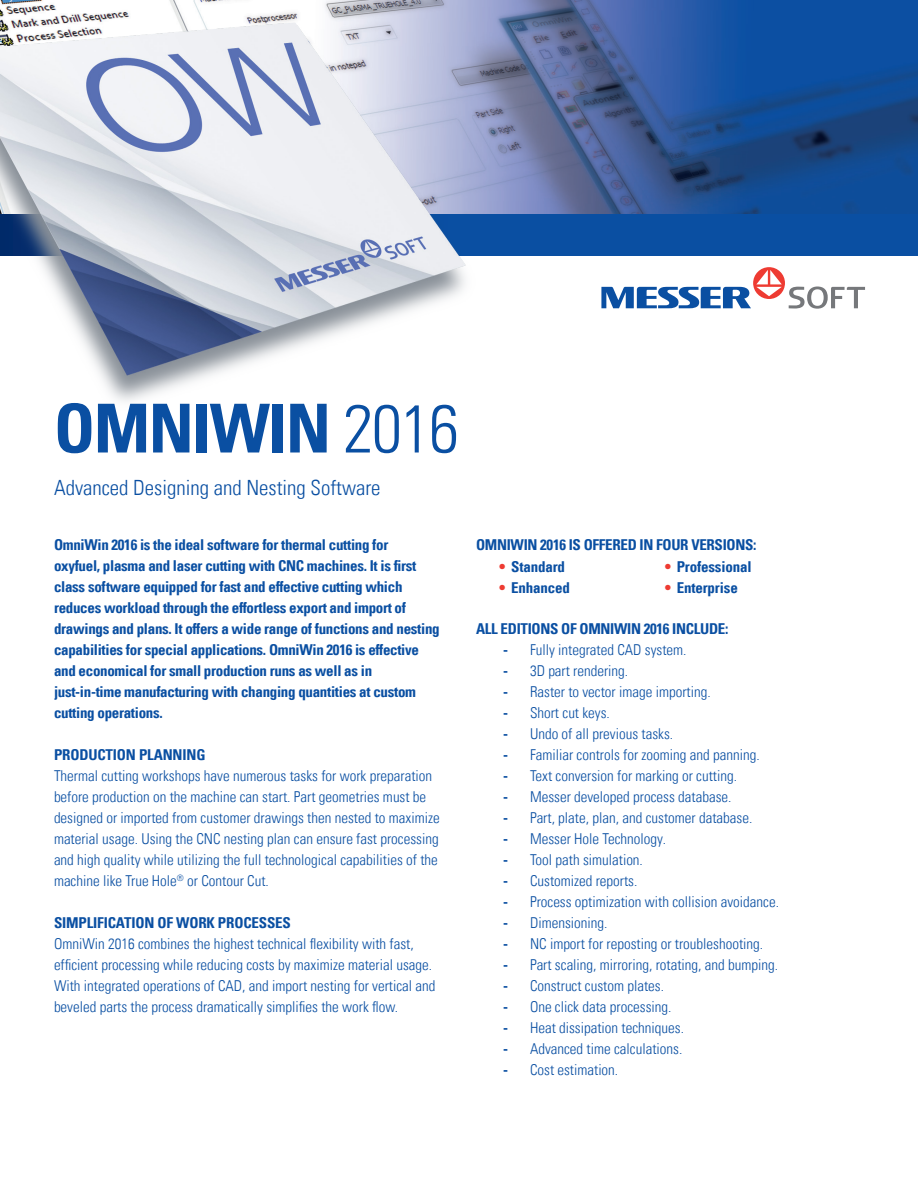
<style>
.page{position:relative;width:918px;height:1188px;background:#fff}
.page>*{position:absolute;margin:0;border:0;box-sizing:border-box;transform-origin:0 0}
.HEAD{font:67.5px "Univers Com 67 Bold Cond";letter-spacing:-.02em;color:#0a4fa2}
.Subhead{font:21px "Univers Com 47 Light Cond";color:#0a4fa2}
.t1{font:15px/21px "Univers Com 47 Light Cond";color:#0a4fa2}
.t2{font:15px/21px "Univers Com 67 Bold Cond";letter-spacing:-.02em;color:#0a4fa2}
.s1{font-family:"Univers Com 47 Light Cond"}
.s2{color:#ee3b32}
.s3{font-family:"Univers Com 67 Bold Cond"}
</style>
<div class="page">
<svg style="left:601px;top:267px;width:264px;height:42px"></svg>
<img style="left:543px;top:0;width:375px;height:214px">
<div style="left:0;top:214px;width:918px;height:42px;background:#0a4fa2"></div>
<img style="left:0;top:0;width:543px;height:401px">
<p class="HEAD" style="left:54px;top:387px;width:407px">OMNIWIN <span class="s1">2016</span></p>
<p class="Subhead" style="left:54px;top:474px;width:328px">Advanced Designing and Nesting Software</p>
<p class="t2" style="left:54px;top:534px;width:387px">OmniWin 2016 is the ideal software for thermal cutting for<br>oxyfuel, plasma and laser cutting with CNC machines. It is first class software equipped for fast and effective cutting which reduces workload through the effortless export and import of drawings and plans. It offers a wide range of functions and nesting capabilities for special applications. OmniWin 2016 is effective and economical for small production runs as well as in</p>
<p class="t2" style="left:54px;top:681px;width:364px">just-in-time manufacturing with changing quantities at custom cutting operations.</p>
<p class="t2" style="left:54px;top:744px;width:153px">PRODUCTION PLANNING</p>
<p class="t1" style="left:54px;top:765px;width:387px">Thermal cutting workshops have numerous tasks for work preparation before production on the machine can start. Part geometries must be designed or imported from customer drawings then nested to maximize material usage. Using the CNC nesting plan can ensure fast processing and high quality while utilizing the full technological capabilities of the machine like True Hole<sup>®</sup> or Contour Cut.</p>
<p class="t2" style="left:54px;top:912px;width:238px">SIMPLIFICATION OF WORK PROCESSES</p>
<p class="t1" style="left:54px;top:933px;width:383px">OmniWin 2016 combines the highest technical flexibility with fast, efficient processing while reducing costs by maximize material usage.<br>With integrated operations of CAD, and import nesting for vertical and beveled parts the process dramatically simplifies the work flow.</p>
<p class="t2" style="left:476px;top:534px;width:282px">OMNIWIN 2016 IS OFFERED IN FOUR VERSIONS:</p>
<p class="t2" style="left:499px;top:557px;width:67px"><span class="s2">•</span> Standard</p>
<p class="t2" style="left:499px;top:578px;width:72px"><span class="s2">•</span> Enhanced</p>
<p class="t2" style="left:665px;top:557px;width:89px"><span class="s2">•</span> Professional</p>
<p class="t2" style="left:665px;top:578px;width:75px"><span class="s2">•</span> Enterprise</p>
<p class="t2" style="left:476px;top:618px;width:254px">ALL EDITIONS OF OMNIWIN 2016 INCLUDE:</p>
<p class="t1" style="left:503px;top:639px;width:185px"><span class="s3">-</span> Fully integrated CAD system.</p>
<p class="t1" style="left:503px;top:660px;width:127px"><span class="s3">-</span> 3D part rendering.</p>
<p class="t1" style="left:503px;top:681px;width:209px"><span class="s3">-</span> Raster to vector image importing.</p>
<p class="t1" style="left:503px;top:702px;width:108px"><span class="s3">-</span> Short cut keys.</p>
<p class="t1" style="left:503px;top:723px;width:172px"><span class="s3">-</span> Undo of all previous tasks.</p>
<p class="t1" style="left:503px;top:744px;width:258px"><span class="s3">-</span> Familiar controls for zooming and panning.</p>
<p class="t1" style="left:503px;top:765px;width:236px"><span class="s3">-</span> Text conversion for marking or cutting.</p>
<p class="t1" style="left:503px;top:786px;width:230px"><span class="s3">-</span> Messer developed process database.</p>
<p class="t1" style="left:503px;top:807px;width:251px"><span class="s3">-</span> Part, plate, plan, and customer database.</p>
<p class="t1" style="left:503px;top:828px;width:165px"><span class="s3">-</span> Messer Hole Technology.</p>
<p class="t1" style="left:503px;top:849px;width:141px"><span class="s3">-</span> Tool path simulation.</p>
<p class="t1" style="left:503px;top:870px;width:136px"><span class="s3">-</span> Customized reports.</p>
<p class="t1" style="left:503px;top:891px;width:278px"><span class="s3">-</span> Process optimization with collision avoidance.</p>
<p class="t1" style="left:503px;top:912px;width:106px"><span class="s3">-</span> Dimensioning.</p>
<p class="t1" style="left:503px;top:933px;width:262px"><span class="s3">-</span> NC import for reposting or troubleshooting.</p>
<p class="t1" style="left:503px;top:954px;width:277px"><span class="s3">-</span> Part scaling, mirroring, rotating, and bumping.</p>
<p class="t1" style="left:503px;top:975px;width:163px"><span class="s3">-</span> Construct custom plates.</p>
<p class="t1" style="left:503px;top:996px;width:170px"><span class="s3">-</span> One click data processing.</p>
<p class="t1" style="left:503px;top:1017px;width:183px"><span class="s3">-</span> Heat dissipation techniques.</p>
<p class="t1" style="left:503px;top:1038px;width:181px"><span class="s3">-</span> Advanced time calculations.</p>
<p class="t1" style="left:503px;top:1059px;width:117px"><span class="s3">-</span> Cost estimation.</p>
</div>
